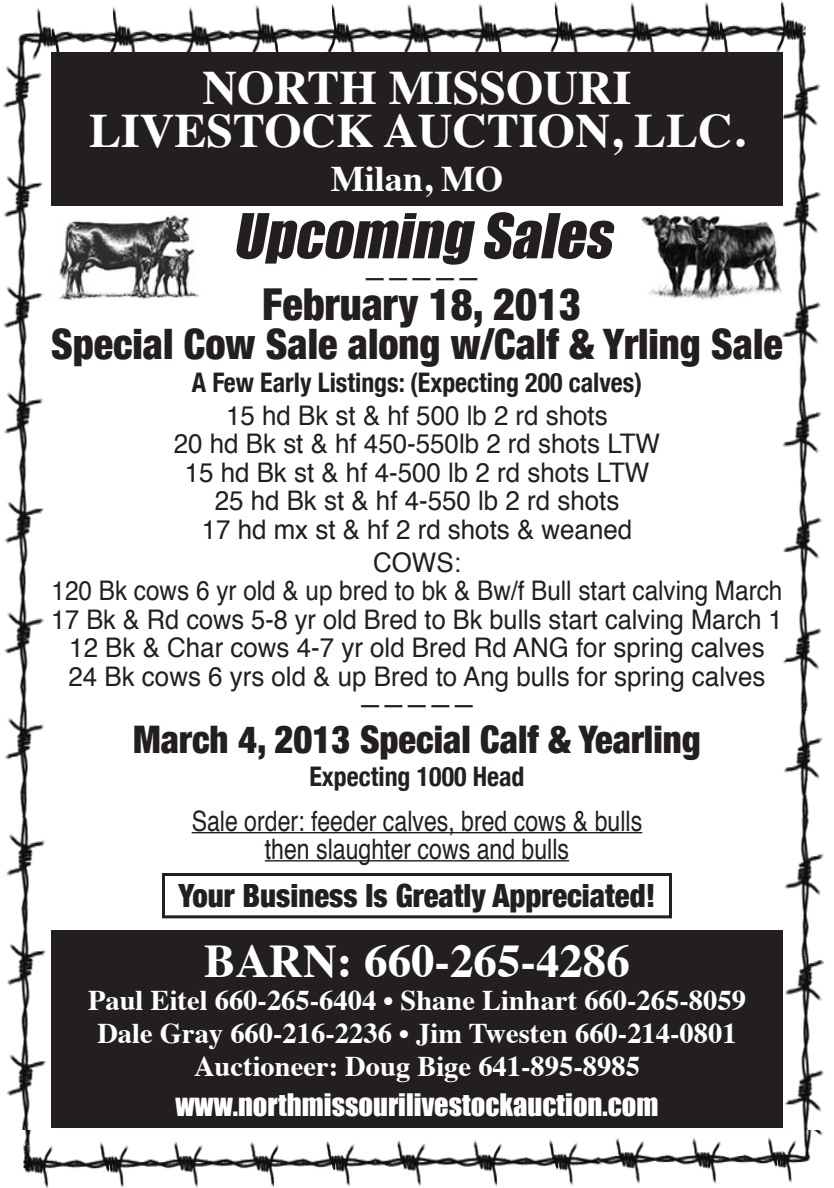
<style>
.page{position:relative;width:834px;height:1188px;background:#fff}
.page>*{position:absolute;margin:0;border:0;box-sizing:border-box;transform-origin:0 0}
.t1{font:italic 57.3px "Impact";color:#231f20}
.t2{font:700 48px/43.2px "Times";color:#fff;text-align:center}
.t3{font:700 46.8px "Times";color:#fff}
.t4{font:900 condensed 44.1px "Helvetica Neue";color:#231f20;scale:.96 1}
.t5{font:900 condensed 42px "Helvetica Neue";color:#231f20;scale:.96 1}
.t6{font:900 condensed 38.1px "Helvetica Neue";color:#231f20;scale:.96 1}
.t7{font:700 36px "Times";color:#fff}
.t8{font:900 condensed 32.1px "Helvetica Neue";color:#231f20;scale:.96 1}
.t9{font:700 28.5px/33px "Times";color:#fff;text-align:center}
.t10{font:28.5px "Impact";color:#fff}
.t11{font:condensed 28.5px "Helvetica";color:#231f20}
.t12{font:condensed 28.2px/28.2px "Helvetica";color:#231f20;text-align:center}
.t13{font:27px/28.5px "Helvetica";color:#231f20;text-align:center;scale:.96 1}
.t14{font:700 condensed 27px "Helvetica Neue";color:#231f20;scale:.96 1}
</style>
<div class="page">
<img style="left:3px;top:0;width:822px;height:1188px">
<div style="left:51px;top:52px;width:732px;height:154px;background:#231f20"></div>
<hr style="left:192px;top:832px;width:450px;height:1px;background:#231f20">
<hr style="left:265px;top:860px;width:304px;height:2px;background:#231f20">
<img style="left:641px;top:213px;width:142px;height:88px">
<img style="left:51px;top:212px;width:151px;height:89px">
<div style="left:51px;top:930px;width:732px;height:198px;background:#231f20"></div>
<div style="left:162px;top:873px;width:510px;height:45px;border:3px solid #231f20"></div>
<h2 class="t2" style="left:89px;top:61px;width:657px">NORTH MISSOURI<br>LIVESTOCK AUCTION, LLC.</h2>
<h3 class="t7" style="left:331px;top:144px;width:174px">Milan, MO</h3>
<h1 class="t1" style="left:232px;top:191px;width:395px">Upcoming Sales</h1>
<p class="t11" style="left:363px;top:259px;width:119px">—————</p>
<h3 class="t4" style="left:262px;top:268px;width:334px">February 18, 2013</h3>
<h3 class="t5" style="left:51px;top:309px;width:763px">Special Cow Sale along w/Calf &amp; Yrling Sale</h3>
<p class="t14" style="left:192px;top:360px;width:470px">A Few Early Listings: (Expecting 200 calves)</p>
<p class="t13" style="left:174px;top:402px;width:508px">15 hd Bk st &amp; hf 500 lb 2 rd shots<br>20 hd Bk st &amp; hf 450-550lb 2 rd shots LTW<br>15 hd Bk st &amp; hf 4-500 lb 2 rd shots LTW<br>25 hd Bk st &amp; hf 4-550 lb 2 rd shots<br>17 hd mx st &amp; hf 2 rd shots &amp; weaned</p>
<p class="t13" style="left:51px;top:549px;width:763px">COWS:<br>120 Bk cows 6 yr old &amp; up bred to bk &amp; Bw/f Bull start calving March 17 Bk &amp; Rd cows 5-8 yr old Bred to Bk bulls start calving March 1<br>12 Bk &amp; Char cows 4-7 yr old Bred Rd ANG for spring calves<br>24 Bk cows 6 yrs old &amp; up Bred to Ang bulls for spring calves</p>
<p class="t11" style="left:358px;top:686px;width:119px">—————</p>
<h3 class="t6" style="left:133px;top:708px;width:592px">March 4, 2013 Special Calf &amp; Yearling</h3>
<p class="t14" style="left:309px;top:754px;width:226px">Expecting 1000 Head</p>
<p class="t12" style="left:192px;top:806px;width:452px">Sale order: feeder calves, bred cows &amp; bulls then slaughter cows and bulls</p>
<p class="t8" style="left:179px;top:869px;width:498px">Your Business Is Greatly Appreciated!</p>
<h3 class="t3" style="left:204px;top:917px;width:427px">BARN: 660-265-4286</h3>
<p class="t9" style="left:88px;top:981px;width:659px">Paul Eitel 660-265-6404 • Shane Linhart 660-265-8059<br>Dale Gray 660-216-2236 • Jim Twesten 660-214-0801<br>Auctioneer: Doug Bige 641-895-8985</p>
<p class="t10" style="left:175px;top:1082px;width:484px">www.northmissourilivestockauction.com</p>
</div>
